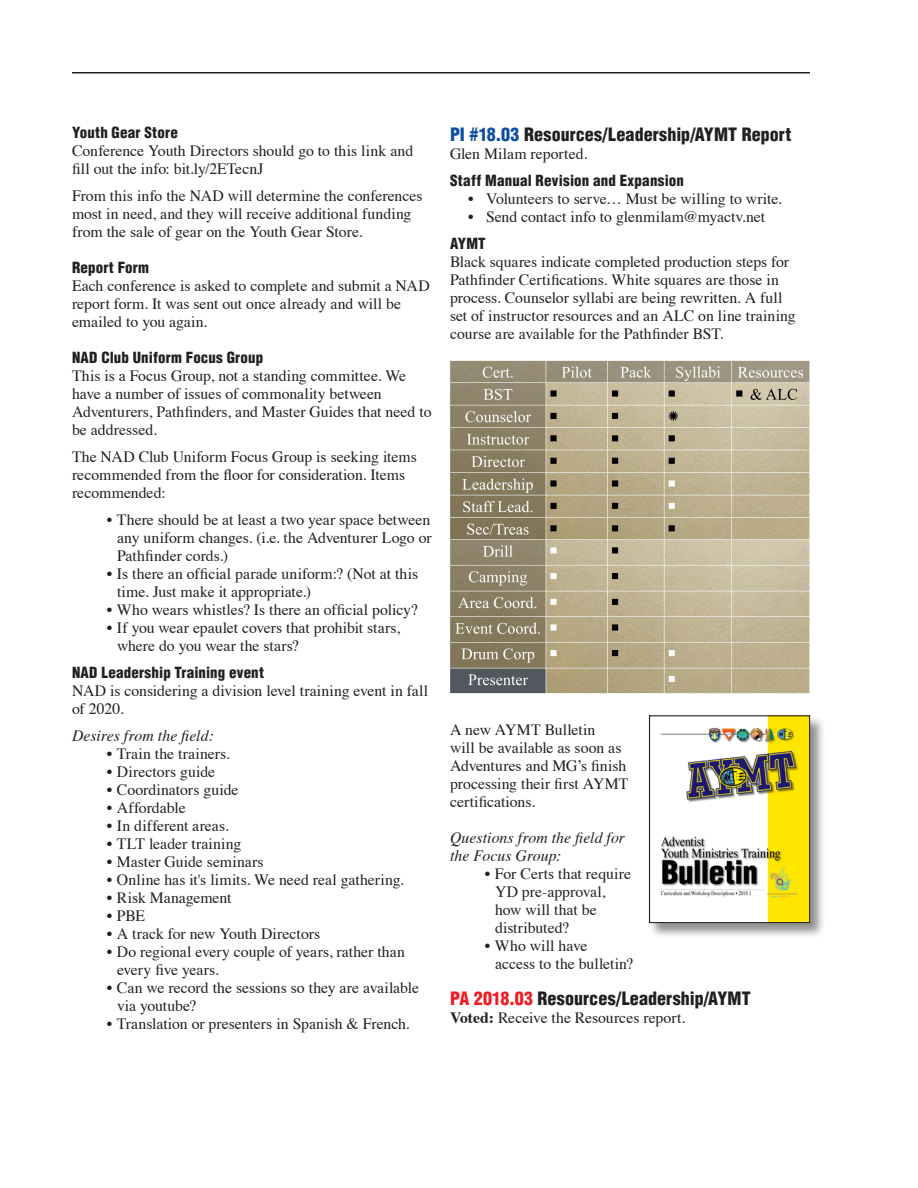
<style>
.page{position:relative;width:918px;height:1188px;background:#fff}
.page>*{position:absolute;margin:0;border:0;box-sizing:border-box;transform-origin:0 0}
.Subhead_2_12_12{font:900 condensed 18px "Helvetica";letter-spacing:.005em;color:#231f20}
.Indent_1_10_5_12{font:15.75px/18px "Times";color:#231f20}
.BT_10_5_12_flush{font:15.75px/18px "Times";color:#231f20}
.BT_10_5_12_flush_no{font:15.75px/18px "Times";color:#231f20}
.BT_10_5_12_flush_no-2{font:italic 15.75px/18px "Times";letter-spacing:.005em;color:#231f20}
.Subhead_3_10_12{font:900 condensed 15px "Helvetica";letter-spacing:.01em;color:#231f20}
.s1{color:#0d4da1}
.s2{color:#ee1d23}
.s3{font-weight:700}
</style>
<div class="page">
<hr style="left:72px;top:72px;width:738px;height:2px;background:#231f20">
<img style="left:449px;top:360px;width:361px;height:334px">
<div style="left:648px;top:715px;width:177px;height:224px;background:#231f20;opacity:.5"></div>
<img style="left:651px;top:718px;width:157px;height:203px">
<div style="left:649px;top:716px;width:161px;height:207px;border:1px solid #231f20"></div>
<p class="Subhead_3_10_12" style="left:72px;top:123px;width:108px">Youth Gear Store</p>
<p class="BT_10_5_12_flush" style="left:72px;top:141px;width:343px">Conference Youth Directors should go to this link and fill out the info: bit.ly/2ETecnJ</p>
<p class="BT_10_5_12_flush" style="left:72px;top:186px;width:352px">From this info the NAD will determine the conferences most in need, and they will receive additional funding from the sale of gear on the Youth Gear Store.</p>
<p class="Subhead_3_10_12" style="left:72px;top:258px;width:79px">Report Form</p>
<p class="BT_10_5_12_flush" style="left:72px;top:276px;width:359px">Each conference is asked to complete and submit a NAD report form. It was sent out once already and will be emailed to you again.</p>
<p class="Subhead_3_10_12" style="left:72px;top:348px;width:193px">NAD Club Uniform Focus Group</p>
<p class="BT_10_5_12_flush" style="left:72px;top:366px;width:361px">This is a Focus Group, not a standing committee. We have a number of issues of commonality between Adventurers, Pathfinders, and Master Guides that need to be addressed.</p>
<p class="BT_10_5_12_flush" style="left:72px;top:447px;width:347px">The NAD Club Uniform Focus Group is seeking items recommended from the floor for consideration. Items recommended:</p>
<p class="Indent_1_10_5_12" style="left:117px;top:510px;width:316px;text-align:justify;text-indent:-10px">• There should be at least a two year space between any uniform changes. (i.e. the Adventurer Logo or Pathfinder cords.)</p>
<p class="Indent_1_10_5_12" style="left:117px;top:564px;width:303px;text-indent:-10px">• Is there an official parade uniform:? (Not at this time. Just make it appropriate.)</p>
<p class="Indent_1_10_5_12" style="left:107px;top:600px;width:312px">• Who wears whistles? Is there an official policy?</p>
<p class="Indent_1_10_5_12" style="left:117px;top:618px;width:285px;text-indent:-10px">• If you wear epaulet covers that prohibit stars, where do you wear the stars?</p>
<p class="Subhead_3_10_12" style="left:72px;top:663px;width:194px">NAD Leadership Training event</p>
<p class="BT_10_5_12_flush" style="left:72px;top:681px;width:358px">NAD is considering a division level training event in fall of 2020.</p>
<p class="BT_10_5_12_flush_no-2" style="left:72px;top:726px;width:143px">Desires from the field:</p>
<p class="Indent_1_10_5_12" style="left:107px;top:744px;width:124px">• Train the trainers.</p>
<p class="Indent_1_10_5_12" style="left:107px;top:762px;width:110px">• Directors guide</p>
<p class="Indent_1_10_5_12" style="left:107px;top:780px;width:133px">• Coordinators guide</p>
<p class="Indent_1_10_5_12" style="left:107px;top:798px;width:80px">• Affordable</p>
<p class="Indent_1_10_5_12" style="left:107px;top:816px;width:123px">• In different areas.</p>
<p class="Indent_1_10_5_12" style="left:107px;top:834px;width:136px">• TLT leader training</p>
<p class="Indent_1_10_5_12" style="left:107px;top:852px;width:158px">• Master Guide seminars</p>
<p class="Indent_1_10_5_12" style="left:107px;top:870px;width:298px">• Online has it's limits. We need real gathering.</p>
<p class="Indent_1_10_5_12" style="left:107px;top:888px;width:126px">• Risk Management</p>
<p class="Indent_1_10_5_12" style="left:107px;top:906px;width:40px">• PBE</p>
<p class="Indent_1_10_5_12" style="left:107px;top:924px;width:215px">• A track for new Youth Directors</p>
<p class="Indent_1_10_5_12" style="left:117px;top:942px;width:289px;text-indent:-10px">• Do regional every couple of years, rather than every five years.</p>
<p class="Indent_1_10_5_12" style="left:117px;top:978px;width:304px;text-indent:-10px">• Can we record the sessions so they are available via youtube?</p>
<p class="Indent_1_10_5_12" style="left:107px;top:1014px;width:304px">• Translation or presenters in Spanish &amp; French.</p>
<p class="Subhead_2_12_12" style="left:450px;top:123px;width:343px"><span class="s1">PI #18.03</span> Resources/Leadership/AYMT Report</p>
<p class="BT_10_5_12_flush_no" style="left:450px;top:143px;width:139px">Glen Milam reported.</p>
<p class="Subhead_3_10_12" style="left:450px;top:171px;width:235px">Staff Manual Revision and Expansion</p>
<p class="BT_10_5_12_flush_no" style="left:468px;top:188px;width:315px">• Volunteers to serve… Must be willing to write.</p>
<p class="BT_10_5_12_flush_no" style="left:468px;top:206px;width:299px">• Send contact info to glenmilam@myactv.net</p>
<p class="Subhead_3_10_12" style="left:450px;top:234px;width:37px">AYMT</p>
<p class="BT_10_5_12_flush_no" style="left:450px;top:251px;width:347px">Black squares indicate completed production steps for Pathfinder Certifications. White squares are those in process. Counselor syllabi are being rewritten. A full set of instructor resources and an ALC on line training course are available for the Pathfinder BST.</p>
<p class="BT_10_5_12_flush_no" style="left:450px;top:719px;width:180px">A new AYMT Bulletin<br>will be available as soon as<br>Adventures and MG’s finish processing their first AYMT certifications.</p>
<p class="BT_10_5_12_flush_no-2" style="left:450px;top:827px;width:177px">Questions from the field for the Focus Group:</p>
<p class="Indent_1_10_5_12" style="left:495px;top:863px;width:138px;text-indent:-10px">• For Certs that require<br>YD pre-approval, how will that be distributed?</p>
<p class="Indent_1_10_5_12" style="left:495px;top:935px;width:140px;text-indent:-10px">• Who will have<br>access to the bulletin?</p>
<p class="Subhead_2_12_12" style="left:450px;top:987px;width:302px"><span class="s2">PA 2018.03</span> Resources/Leadership/AYMT</p>
<p class="BT_10_5_12_flush_no" style="left:450px;top:1007px;width:237px"><span class="s3">Voted:</span> Receive the Resources report.</p>
</div>
